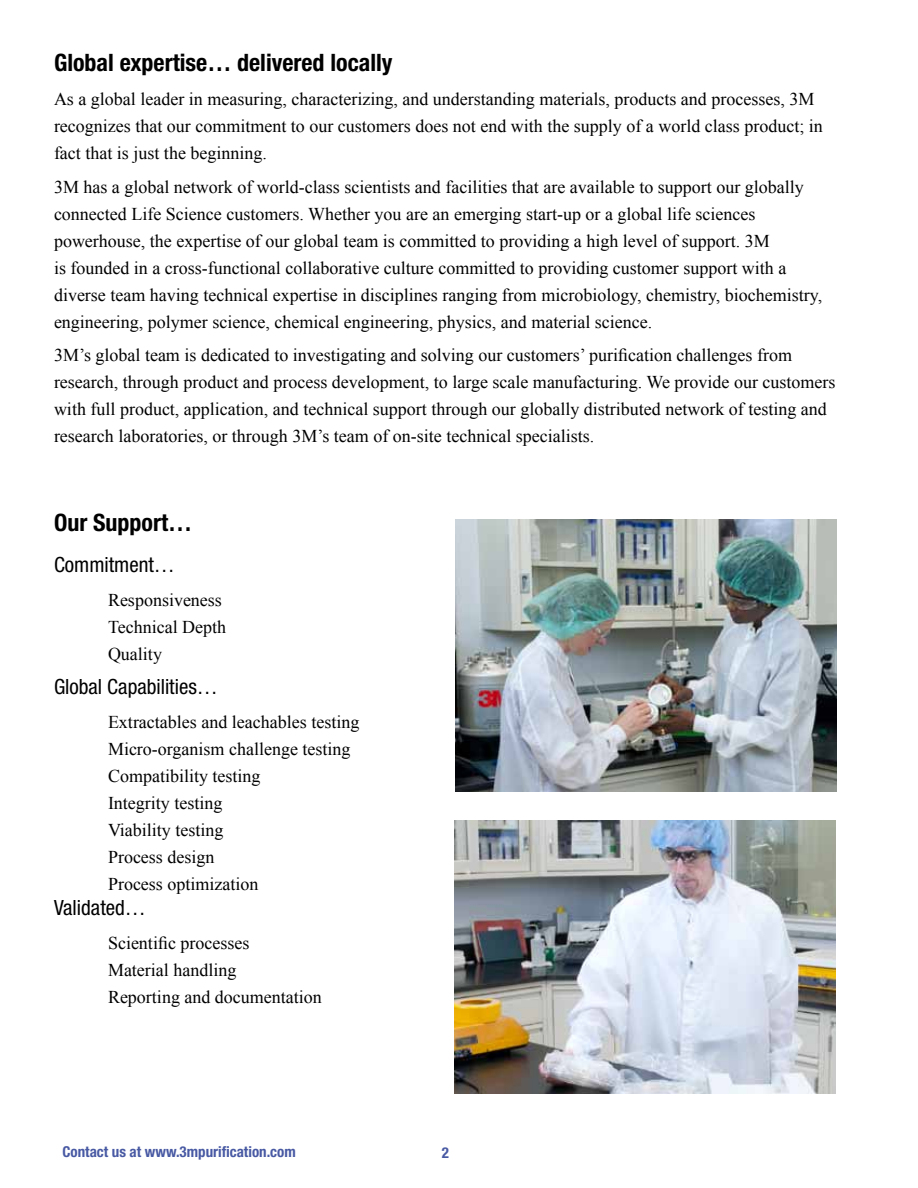
<style>
.page{position:relative;width:918px;height:1188px;background:#fff}
.page>*{position:absolute;margin:0;border:0;box-sizing:border-box;transform-origin:0 0}
.t1{font:700 condensed 24px "Helvetica Neue LT Std";color:#000}
.t2{font:condensed 21px "Helvetica Neue LT Std";color:#000}
.t3{font:18px/27px "Times New Roman";color:#000}
.t4{font:700 condensed 15px "Helvetica Neue LT Std";color:#4859a3}
</style>
<div class="page">
<img style="left:455px;top:519px;width:381px;height:273px">
<img style="left:454px;top:821px;width:382px;height:273px">
<h1 class="t1" style="left:54px;top:48px;width:340px">Global expertise… delivered locally</h1>
<p class="t3" style="left:54px;top:85px;width:770px">As a global leader in measuring, characterizing, and understanding materials, products and processes, 3M recognizes that our commitment to our customers does not end with the supply of a world class product; in fact that is just the beginning.</p>
<p class="t3" style="left:54px;top:173px;width:770px">3M has a global network of world-class scientists and facilities that are available to support our globally connected Life Science customers. Whether you are an emerging start-up or a global life sciences powerhouse, the expertise of our global team is committed to providing a high level of support. 3M<br>is founded in a cross-functional collaborative culture committed to providing customer support with a diverse team having technical expertise in disciplines ranging from microbiology, chemistry, biochemistry, engineering, polymer science, chemical engineering, physics, and material science.</p>
<p class="t3" style="left:54px;top:342px;width:783px">3M’s global team is dedicated to investigating and solving our customers’ purification challenges from research, through product and process development, to large scale manufacturing. We provide our customers with full product, application, and technical support through our globally distributed network of testing and research laboratories, or through 3M’s team of on-site technical specialists.</p>
<h1 class="t1" style="left:54px;top:508px;width:140px">Our Support…</h1>
<p class="t2" style="left:54px;top:553px;width:122px">Commitment…</p>
<p class="t3" style="left:108px;top:586px;width:120px">Responsiveness<br>Technical Depth<br>Quality</p>
<p class="t2" style="left:54px;top:675px;width:165px">Global Capabilities…</p>
<p class="t3" style="left:108px;top:708px;width:253px">Extractables and leachables testing<br>Micro-organism challenge testing<br>Compatibility testing<br>Integrity testing<br>Viability testing<br>Process design<br>Process optimization</p>
<p class="t2" style="left:54px;top:896px;width:93px">Validated…</p>
<p class="t3" style="left:108px;top:929px;width:215px">Scientific processes<br>Material handling<br>Reporting and documentation</p>
<p class="t4" style="left:62px;top:1142px;width:235px">Contact us at www.3mpurification.com</p>
<p class="t4" style="left:442px;top:1144px;width:9px">2</p>
</div>
